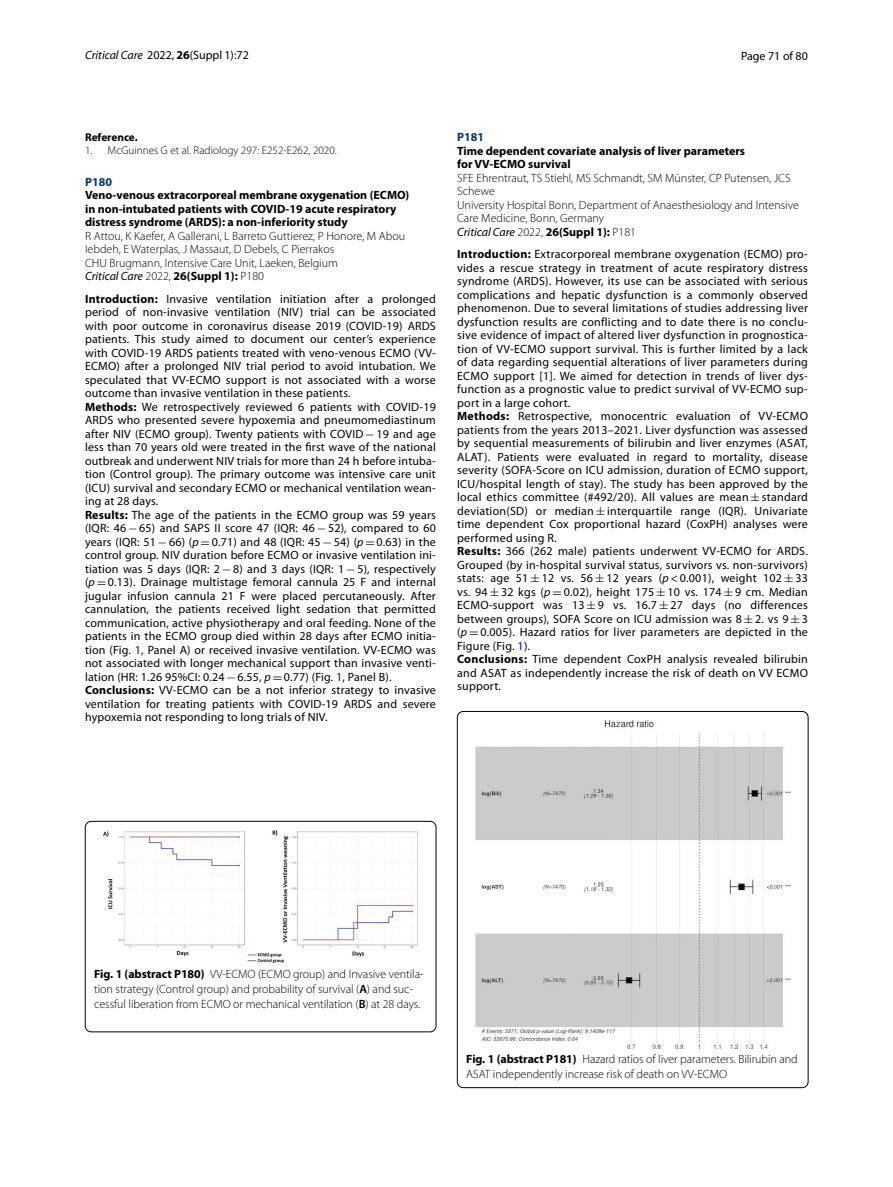
<style>
.page{position:relative;width:893px;height:1187px;background:#fff}
.page>*{position:absolute;margin:0;border:0;box-sizing:border-box;transform-origin:0 0}
.t1{font:12px/13.5px "Myriad Pro";letter-spacing:.015em;color:#000}
.t2{font:300 12px/13.5px "Myriad Pro";letter-spacing:-.005em;color:#000}
.t3{font:700 12px/13.5px "Myriad Pro";color:#000}
.t4{font:700 12px "Myriad Pro";color:#03376b}
.t5{font:300 11.25px "Myriad Pro";color:#000}
.t6{font:700 11.25px "Myriad Pro";color:#000}
.s1{font-style:italic}
.s2{font-weight:700}
.s3{font-weight:400;font-style:italic}
.s4{font-family:"MTSY"}
.s5{color:#00f}
.s6{font-weight:600}
</style>
<div class="page">
<img style="left:103px;top:830px;width:315px;height:132px">
<div style="left:85px;top:821px;width:351px;height:210px;border:1px solid #000;border-radius:6px"></div>
<img style="left:475px;top:720px;width:315px;height:327px">
<div style="left:457px;top:711px;width:351px;height:376px;border:1px solid #000;border-radius:6px"></div>
<p class="t1" style="left:85px;top:48px;width:165px"><span class="s1">Critical Care</span> 2022, <span class="s2">26</span>(Suppl 1):72</p>
<p class="t1" style="left:741px;top:49px;width:68px">Page 71 of 80</p>
<p class="t6" style="left:85px;top:129px;width:54px">Reference.</p>
<p class="t5" style="left:85px;top:144px;width:253px">1. McGuinnes G et al. Radiology 297: E252-E262, 2020.</p>
<p class="t4" style="left:85px;top:174px;width:28px">P180</p>
<p class="t3" style="left:85px;top:188px;width:326px">Veno‑venous extracorporeal membrane oxygenation (ECMO) in non‑intubated patients with COVID‑19 acute respiratory distress syndrome (ARDS): a non‑inferiority study</p>
<p class="t2" style="left:85px;top:229px;width:322px">R Attou, K Kaefer, A Gallerani, L Barreto Guttierez, P Honore, M Abou Iebdeh, E Waterplas, J Massaut, D Debels, C Pierrakos<br>CHU Brugmann, Intensive Care Unit, Laeken, Belgium<br><span class="s3">Critical Care</span> 2022, <span class="s2">26(Suppl 1):</span> P180</p>
<p class="t1" style="left:85px;top:291px;width:352px"><span class="s2">Introduction:</span> Invasive ventilation initiation after a prolonged period of non-invasive ventilation (NIV) trial can be associated with poor outcome in coronavirus disease 2019 (COVID-19) ARDS patients. This study aimed to document our center’s experience with COVID-19 ARDS patients treated with veno-venous ECMO (VV-ECMO) after a prolonged NIV trial period to avoid intubation. We speculated that VV-ECMO support is not associated with a worse outcome than invasive ventilation in these patients.<br><span class="s2">Methods:</span> We retrospectively reviewed 6 patients with COVID-19<br>ARDS who presented severe hypoxemia and pneumomediastinum after NIV (ECMO group). Twenty patients with COVID<span class="s4">−</span>19 and age less than 70 years old were treated in the first wave of the national outbreak and underwent NIV trials for more than 24 h before intuba&shy;tion (Control group). The primary outcome was intensive care unit (ICU) survival and secondary ECMO or mechanical ventilation wean&shy;ing at 28 days.<br><span class="s2">Results:</span> The age of the patients in the ECMO group was 59 years (IQR: 46<span class="s4">−</span>65) and SAPS II score 47 (IQR: 46<span class="s4">−</span>52), compared to 60 years (IQR: 51<span class="s4">−</span>66) (<span class="s1">p</span><span class="s4">=</span>0.71) and 48 (IQR: 45<span class="s4">−</span>54) (<span class="s1">p</span><span class="s4">=</span>0.63) in the control group. NIV duration before ECMO or invasive ventilation ini&shy;tiation was 5 days (IQR: 2<span class="s4">−</span>8) and 3 days (IQR: 1<span class="s4">−</span>5), respectively (<span class="s1">p</span><span class="s4">=</span>0.13). Drainage multistage femoral cannula 25 F and internal jugular infusion cannula 21 F were placed percutaneously. After cannulation, the patients received light sedation that permitted communication, active physiotherapy and oral feeding. None of the patients in the ECMO group died within 28 days after ECMO initia&shy;tion (Fig. <span class="s5">1</span>, Panel A) or received invasive ventilation. VV-ECMO was not associated with longer mechanical support than invasive venti&shy;lation (HR: 1.26 95%CI: 0.24<span class="s4">−</span>6.55, <span class="s1">p</span><span class="s4">=</span>0.77) (Fig. <span class="s5">1</span>, Panel B).<br><span class="s2">Conclusions:</span> VV-ECMO can be a not inferior strategy to invasive ventilation for treating patients with COVID-19 ARDS and severe hypoxemia not responding to long trials of NIV.</p>
<p class="t4" style="left:457px;top:129px;width:28px">P181</p>
<p class="t3" style="left:457px;top:143px;width:290px">Time dependent covariate analysis of liver parameters for VV‑ECMO survival</p>
<p class="t2" style="left:457px;top:171px;width:343px">SFE Ehrentraut, TS Stiehl, MS Schmandt, SM Münster, CP Putensen, JCS Schewe<br>University Hospital Bonn, Department of Anaesthesiology and Intensive Care Medicine, Bonn, Germany<br><span class="s3">Critical Care</span> 2022, <span class="s2">26(Suppl 1):</span> P181</p>
<p class="t1" style="left:457px;top:247px;width:352px"><span class="s2">Introduction:</span> Extracorporeal membrane oxygenation (ECMO) pro&shy;vides a rescue strategy in treatment of acute respiratory distress syndrome (ARDS). However, its use can be associated with serious complications and hepatic dysfunction is a commonly observed phenomenon. Due to several limitations of studies addressing liver dysfunction results are conflicting and to date there is no conclu&shy;sive evidence of impact of altered liver dysfunction in prognostica&shy;tion of VV-ECMO support survival. This is further limited by a lack of data regarding sequential alterations of liver parameters during ECMO support [1]. We aimed for detection in trends of liver dys&shy;function as a prognostic value to predict survival of VV-ECMO sup&shy;port in a large cohort.<br><span class="s2">Methods:</span> Retrospective, monocentric evaluation of VV-ECMO patients from the years 2013–2021. Liver dysfunction was assessed by sequential measurements of bilirubin and liver enzymes (ASAT, ALAT). Patients were evaluated in regard to mortality, disease severity (SOFA-Score on ICU admission, duration of ECMO support, ICU/hospital length of stay). The study has been approved by the local ethics committee (#492/20). All values are mean <span class="s4">±</span> standard deviation(SD) or median <span class="s4">±</span> interquartile range (IQR). Univariate time dependent Cox proportional hazard (CoxPH) analyses were performed using R.<br><span class="s2">Results:</span> 366 (262 male) patients underwent VV-ECMO for ARDS.<br>Grouped (by in-hospital survival status, survivors vs. non-survivors) stats: age 51 <span class="s4">±</span> 12 vs. 56 <span class="s4">±</span> 12 years (<span class="s1">p</span> &lt; 0.001), weight 102 <span class="s4">±</span> 33 vs. 94 <span class="s4">±</span> 32 kgs (<span class="s1">p</span> <span class="s4">=</span> 0.02), height 175 <span class="s4">±</span> 10 vs. 174 <span class="s4">±</span> 9 cm. Median ECMO-support was 13 <span class="s4">±</span> 9 vs. 16.7 <span class="s4">±</span> 27 days (no differences between groups), SOFA Score on ICU admission was 8 <span class="s4">±</span> 2. vs 9 <span class="s4">±</span> 3 (<span class="s1">p</span> <span class="s4">=</span> 0.005). Hazard ratios for liver parameters are depicted in the Figure (Fig. <span class="s5">1</span>).<br><span class="s2">Conclusions:</span> Time dependent CoxPH analysis revealed bilirubin and ASAT as independently increase the risk of death on VV ECMO support.</p>
<p class="t2" style="left:94px;top:966px;width:331px;line-height:15px"><span class="s2">Fig. 1 (abstract P180)</span> VV-ECMO (ECMO group) and Invasive ventila&shy;tion strategy (Control group) and probability of survival (<span class="s6">A</span>) and suc&shy;cessful liberation from ECMO or mechanical ventilation (<span class="s6">B</span>) at 28 days.</p>
<p class="t2" style="left:466px;top:1051px;width:333px;line-height:15px"><span class="s2">Fig. 1 (abstract P181)</span> Hazard ratios of liver parameters. Bilirubin and<br>ASAT independently increase risk of death on VV-ECMO</p>
</div>
